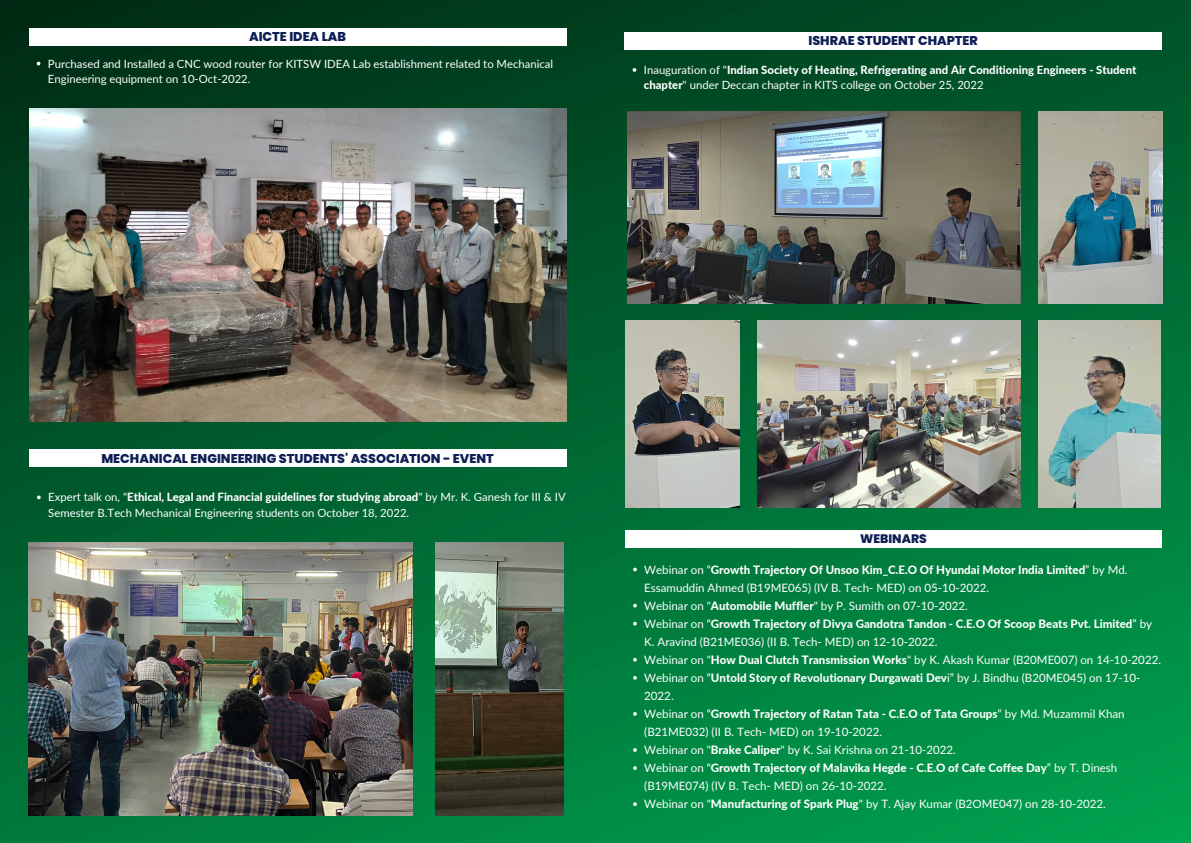
<style>
.page{position:relative;width:1191px;height:843px;background:#fff}
.page>*{position:absolute;margin:0;border:0;box-sizing:border-box;transform-origin:0 0}
.t1{font:800 12.7px "Poppins";color:#0c1e54}
.t2{font:800 12.3px "Poppins";color:#0c1e54}
.t3{font:11.5px/18px "Lato";color:#fff}
.t4{font:11.3px/15.4px "Lato";color:#fff}
.t5{font:800 11.3px/15.4px "Lato";color:#fff}
.s1{font-weight:400}
.s2{font-weight:800}
</style>
<div class="page">
<img style="left:0;top:0;width:1190px;height:842px">
<div style="left:29px;top:28px;width:537px;height:17px;background:#fff"></div>
<img style="left:29px;top:109px;width:537px;height:312px">
<svg style="left:37px;top:495px;width:4px;height:4px"></svg>
<div style="left:29px;top:449px;width:537px;height:17px;background:#fff"></div>
<img style="left:435px;top:542px;width:128px;height:273px">
<img style="left:29px;top:542px;width:384px;height:273px">
<img style="left:757px;top:320px;width:262px;height:187px">
<img style="left:1038px;top:111px;width:124px;height:192px">
<img style="left:627px;top:111px;width:393px;height:192px">
<div style="left:624px;top:32px;width:537px;height:17px;background:#fff"></div>
<img style="left:1038px;top:320px;width:122px;height:187px">
<img style="left:625px;top:320px;width:114px;height:187px">
<svg style="left:632px;top:68px;width:4px;height:4px"></svg>
<div style="left:624px;top:529px;width:537px;height:18px;background:#fff"></div>
<svg style="left:633px;top:567px;width:3px;height:4px"></svg>
<svg style="left:633px;top:603px;width:3px;height:4px"></svg>
<svg style="left:633px;top:621px;width:3px;height:4px"></svg>
<svg style="left:633px;top:657px;width:3px;height:4px"></svg>
<svg style="left:633px;top:675px;width:3px;height:4px"></svg>
<svg style="left:633px;top:711px;width:3px;height:4px"></svg>
<svg style="left:633px;top:747px;width:3px;height:4px"></svg>
<p class="t1" style="left:249px;top:28px;width:98px">AICTE IDEA LAB</p>
<p class="t4" style="left:48px;top:55px;width:506px">Purchased and Installed a CNC wood router for KITSW IDEA Lab establishment related to Mechanical<br>Engineering equipment on 10-Oct-2022.</p>
<p class="t1" style="left:808px;top:32px;width:171px">ISHRAE STUDENT CHAPTER</p>
<p class="t5" style="left:643px;top:62px;width:494px"><span class="s1">Inauguration of "</span>Indian Society of Heating, Refrigerating and Air Conditioning Engineers - Student chapter<span class="s1">" under Deccan chapter in KITS college on October 25, 2022</span></p>
<p class="t1" style="left:101px;top:449px;width:394px">MECHANICAL ENGINEERING STUDENTS' ASSOCIATION - EVENT</p>
<p class="t4" style="left:48px;top:489px;width:519px">Expert talk on, "<span class="s2">Ethical, Legal and Financial guidelines for studying abroad</span>" by Mr. K. Ganesh for III &amp; IV<br>Semester B.Tech Mechanical Engineering students on October 18, 2022.</p>
<p class="t2" style="left:860px;top:529px;width:68px">WEBINARS</p>
<p class="t3" style="left:644px;top:560px;width:518px">Webinar on “<span class="s2">Growth Trajectory Of Unsoo Kim_C.E.O Of Hyundai Motor India Limited</span>” by Md.<br>Essamuddin Ahmed (B19ME065) (IV B. Tech- MED) on 05-10-2022.<br>Webinar on "<span class="s2">Automobile Muffler</span>" by P. Sumith on 07-10-2022.<br>Webinar on “<span class="s2">Growth Trajectory of Divya Gandotra Tandon - C.E.O Of Scoop Beats Pvt. Limited</span>” by K. Aravind (B21ME036) (II B. Tech- MED) on 12-10-2022.<br>Webinar on "<span class="s2">How Dual Clutch Transmission Works</span>" by K. Akash Kumar (B20ME007) on 14-10-2022.<br>Webinar on “<span class="s2">Untold Story of Revolutionary Durgawati Dev</span>i” by J. Bindhu (B20ME045) on 17-10- 2022.<br>Webinar on “<span class="s2">Growth Trajectory of Ratan Tata - C.E.O of Tata Groups</span>” by Md. Muzammil Khan (B21ME032) (II B. Tech- MED) on 19-10-2022.<br>Webinar on "<span class="s2">Brake Caliper</span>" by K. Sai Krishna on 21-10-2022.<br>Webinar on “<span class="s2">Growth Trajectory of Malavika Hegde - C.E.O of Cafe Coffee Day</span>” by T. Dinesh (B19ME074) (IV B. Tech- MED) on 26-10-2022.<br>Webinar on "<span class="s2">Manufacturing of Spark Plug</span>" by T. Ajay Kumar (B2OME047) on 28-10-2022.</p>
</div>
